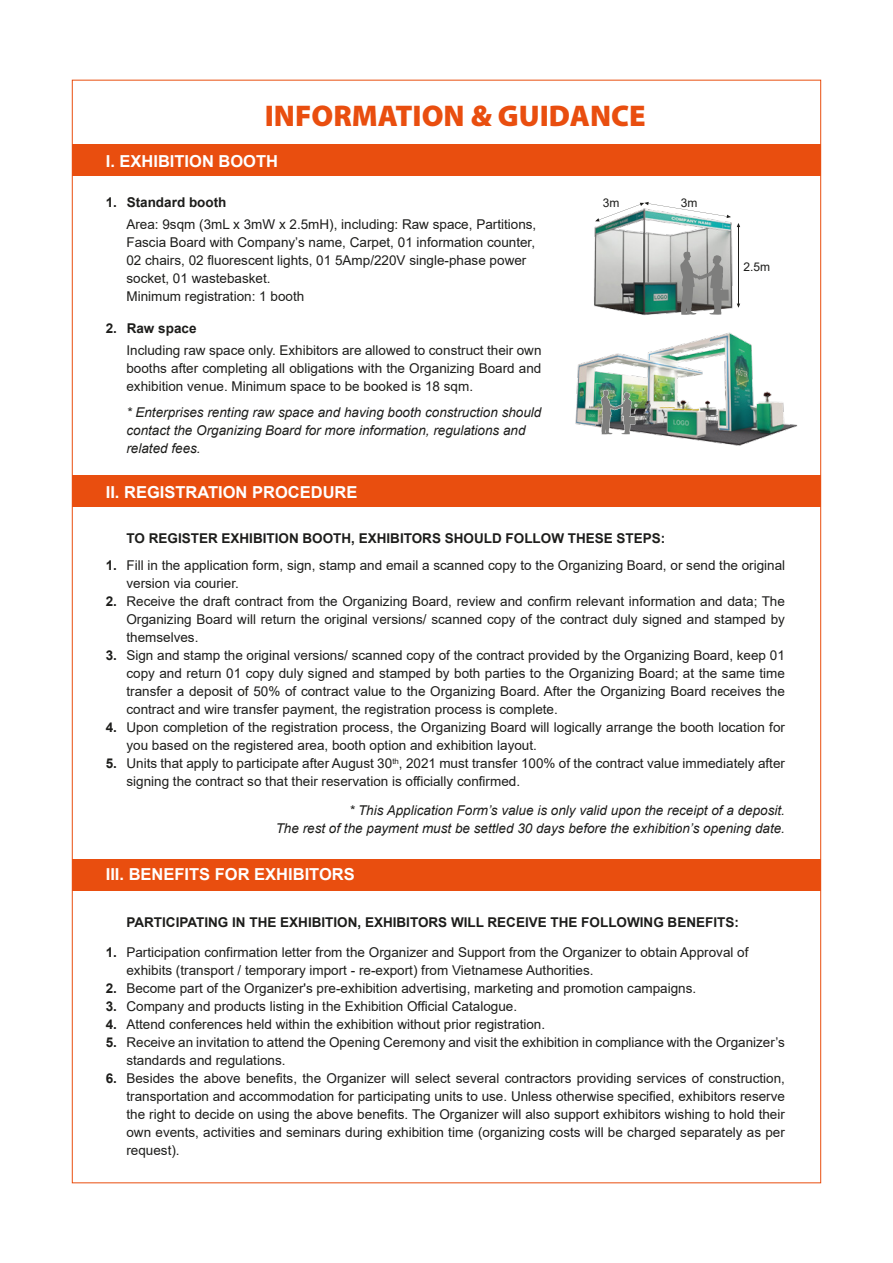
<style>
.page{position:relative;width:893px;height:1263px;background:#fff}
.page>*{position:absolute;margin:0;border:0;box-sizing:border-box;transform-origin:0 0}
.t1{font:900 30px "Myriad Pro";color:#e94e0f}
.t2{font:700 16.5px "Arial";color:#fff}
.t3{font:13.5px/18px "Arial";color:#1d1d1b}
.t4{font:italic 13.5px/18px "Arial";color:#1d1d1b;text-align:right}
.t5{font:700 13.5px/18px "Arial";color:#1d1d1b;text-align:justify}
.t6{font:12px "Arial";color:#1d1d1b}
</style>
<div class="page">
<div style="left:72px;top:145px;width:749px;height:31px;background:#e94e0f"></div>
<div style="left:72px;top:475px;width:749px;height:32px;background:#e94e0f"></div>
<div style="left:72px;top:859px;width:749px;height:31px;background:#e94e0f"></div>
<img style="left:594px;top:221px;width:139px;height:86px">
<svg style="left:680px;top:252px;width:49px;height:55px;background:#979795"></svg>
<hr style="left:738px;top:226px;width:1px;height:80px;background:#1d1d1b">
<svg style="left:595px;top:202px;width:136px;height:19px"></svg>
<img style="left:575px;top:307px;width:246px;height:160px">
<svg style="left:600px;top:390px;width:35px;height:45px;background:#788e84"></svg>
<h1 class="t1" style="left:265px;top:96px;width:382px">INFORMATION &amp; GUIDANCE</h1>
<p class="t2" style="left:106px;top:149px;width:174px">I. EXHIBITION BOOTH</p>
<p class="t5" style="left:106px;top:193px;width:122px">1. Standard booth</p>
<p class="t3" style="left:126px;top:215px;width:411px">Area: 9sqm (3mL x 3mW x 2.5mH), including: Raw space, Partitions, Fascia Board with Company’s name, Carpet, 01 information counter, 02 chairs, 02 fluorescent lights, 01 5Amp/220V single-phase power socket, 01 wastebasket.<br>Minimum registration: 1 booth</p>
<p class="t5" style="left:106px;top:319px;width:92px">2. Raw space</p>
<p class="t3" style="left:126px;top:342px;width:417px;text-align:justify">Including raw space only. Exhibitors are allowed to construct their own booths after completing all obligations with the Organizing Board and exhibition venue. Minimum space to be booked is 18 sqm.</p>
<p class="t4" style="left:126px;top:403px;width:416px;text-align:left">* Enterprises renting raw space and having booth construction should contact the Organizing Board for more information, regulations and related fees.</p>
<p class="t2" style="left:106px;top:480px;width:253px">II. REGISTRATION PROCEDURE</p>
<p class="t6" style="left:603px;top:194px;width:18px">3m</p>
<p class="t5" style="left:126px;top:529px;width:540px">TO REGISTER EXHIBITION BOOTH, EXHIBITORS SHOULD FOLLOW THESE STEPS:</p>
<p class="t6" style="left:681px;top:194px;width:18px">3m</p>
<p class="t6" style="left:744px;top:259px;width:28px">2.5m</p>
<p class="t5" style="left:106px;top:556px;width:13px">1.</p>
<p class="t5" style="left:106px;top:592px;width:13px">2.</p>
<p class="t5" style="left:106px;top:646px;width:13px">3.</p>
<p class="t5" style="left:106px;top:718px;width:13px">4.</p>
<p class="t5" style="left:106px;top:754px;width:13px">5.</p>
<p class="t3" style="left:126px;top:556px;width:660px">Fill in the application form, sign, stamp and email a scanned copy to the Organizing Board, or send the original version via courier.<br>Receive the draft contract from the Organizing Board, review and confirm relevant information and data; The Organizing Board will return the original versions/ scanned copy of the contract duly signed and stamped by themselves.<br>Sign and stamp the original versions/ scanned copy of the contract provided by the Organizing Board, keep 01 copy and return 01 copy duly signed and stamped by both parties to the Organizing Board; at the same time transfer a deposit of 50% of contract value to the Organizing Board. After the Organizing Board receives the contract and wire transfer payment, the registration process is complete.<br>Upon completion of the registration process, the Organizing Board will logically arrange the booth location for you based on the registered area, booth option and exhibition layout.<br>Units that apply to participate after August 30<sup>th</sup>, 2021 must transfer 100% of the contract value immediately after signing the contract so that their reservation is officially confirmed.</p>
<p class="t4" style="left:276px;top:801px;width:511px">* This Application Form’s value is only valid upon the receipt of a deposit.<br>The rest of the payment must be settled 30 days before the exhibition’s opening date.</p>
<p class="t2" style="left:106px;top:863px;width:251px">III. BENEFITS FOR EXHIBITORS</p>
<p class="t5" style="left:106px;top:943px;width:13px">1.</p>
<p class="t5" style="left:106px;top:979px;width:13px">2.<br>3.<br>4.<br>5.</p>
<p class="t5" style="left:106px;top:1069px;width:13px">6.</p>
<p class="t5" style="left:126px;top:913px;width:614px">PARTICIPATING IN THE EXHIBITION, EXHIBITORS WILL RECEIVE THE FOLLOWING BENEFITS:</p>
<p class="t3" style="left:126px;top:943px;width:660px">Participation confirmation letter from the Organizer and Support from the Organizer to obtain Approval of exhibits (transport / temporary import - re-export) from Vietnamese Authorities.<br>Become part of the Organizer's pre-exhibition advertising, marketing and promotion campaigns.<br>Company and products listing in the Exhibition Official Catalogue.<br>Attend conferences held within the exhibition without prior registration.<br>Receive an invitation to attend the Opening Ceremony and visit the exhibition in compliance with the Organizer’s standards and regulations.<br>Besides the above benefits, the Organizer will select several contractors providing services of construction, transportation and accommodation for participating units to use. Unless otherwise specified, exhibitors reserve the right to decide on using the above benefits. The Organizer will also support exhibitors wishing to hold their own events, activities and seminars during exhibition time (organizing costs will be charged separately as per request).</p>
</div>
